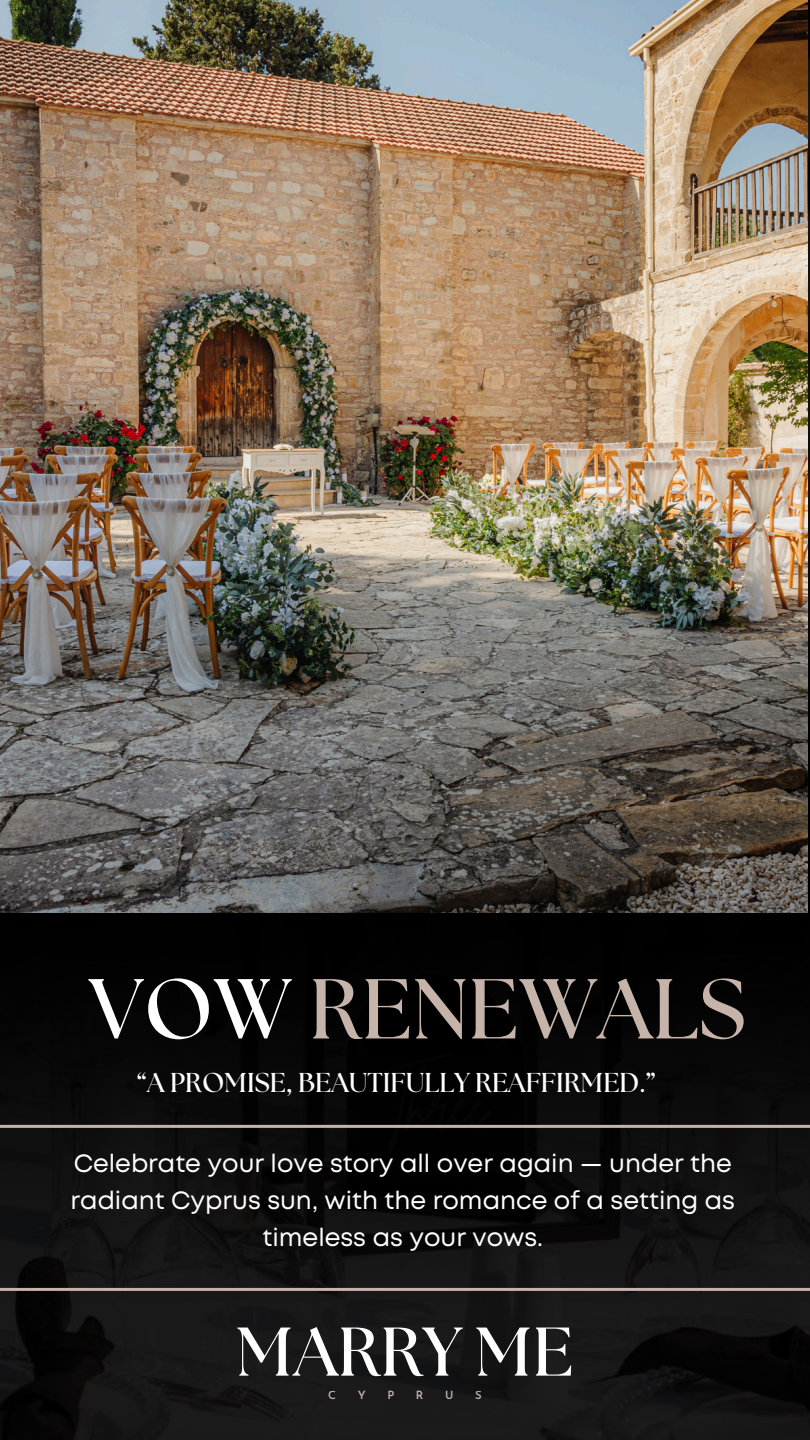
<style>
.page{position:relative;width:810px;height:1440px;background:#fff}
.page>*{position:absolute;margin:0;border:0;box-sizing:border-box;transform-origin:0 0}
.t1{font:700 84.8px "The Seasons";color:#c6b4ab}
.t2{font:700 68.7px "The Seasons";color:#fff}
.t3{font:700 27.2px "The Seasons";color:#fff}
.t4{font:25px/36.8px "Mont";color:#fff;text-align:center}
.t5{font:600 11.3px "Josefin Sans";color:#c6b4ab}
.s1{color:#fff}
</style>
<div class="page">
<img style="left:0;top:0;width:810px;height:1440px">
<img style="left:0;top:877px;width:810px;height:482px">
<hr style="left:0;top:1125px;width:810px;height:3px;background:#c6b4ab">
<hr style="left:0;top:1288px;width:810px;height:3px;background:#c6b4ab">
<img style="left:0;top:0;width:808px;height:913px">
<p class="t1" style="left:89px;top:971px;width:659px"><span class="s1">VOW</span> RENEWALS</p>
<p class="t3" style="left:137px;top:1070px;width:521px">“A PROMISE, BEAUTIFULLY REAFFIRMED.”</p>
<h3 class="t4" style="left:71px;top:1147px;width:666px">Celebrate your love story all over again — under the radiant Cyprus sun, with the romance of a setting as timeless as your vows.</h3>
<h2 class="t2" style="left:236px;top:1321px;width:339px">MARRY ME</h2>
<p class="t5" style="left:328px;top:1391px;width:9px">C</p>
<p class="t5" style="left:358px;top:1391px;width:9px">Y</p>
<p class="t5" style="left:387px;top:1391px;width:8px">P</p>
<p class="t5" style="left:416px;top:1391px;width:9px">R</p>
<p class="t5" style="left:445px;top:1391px;width:10px">U</p>
<p class="t5" style="left:475px;top:1391px;width:8px">S</p>
</div>
